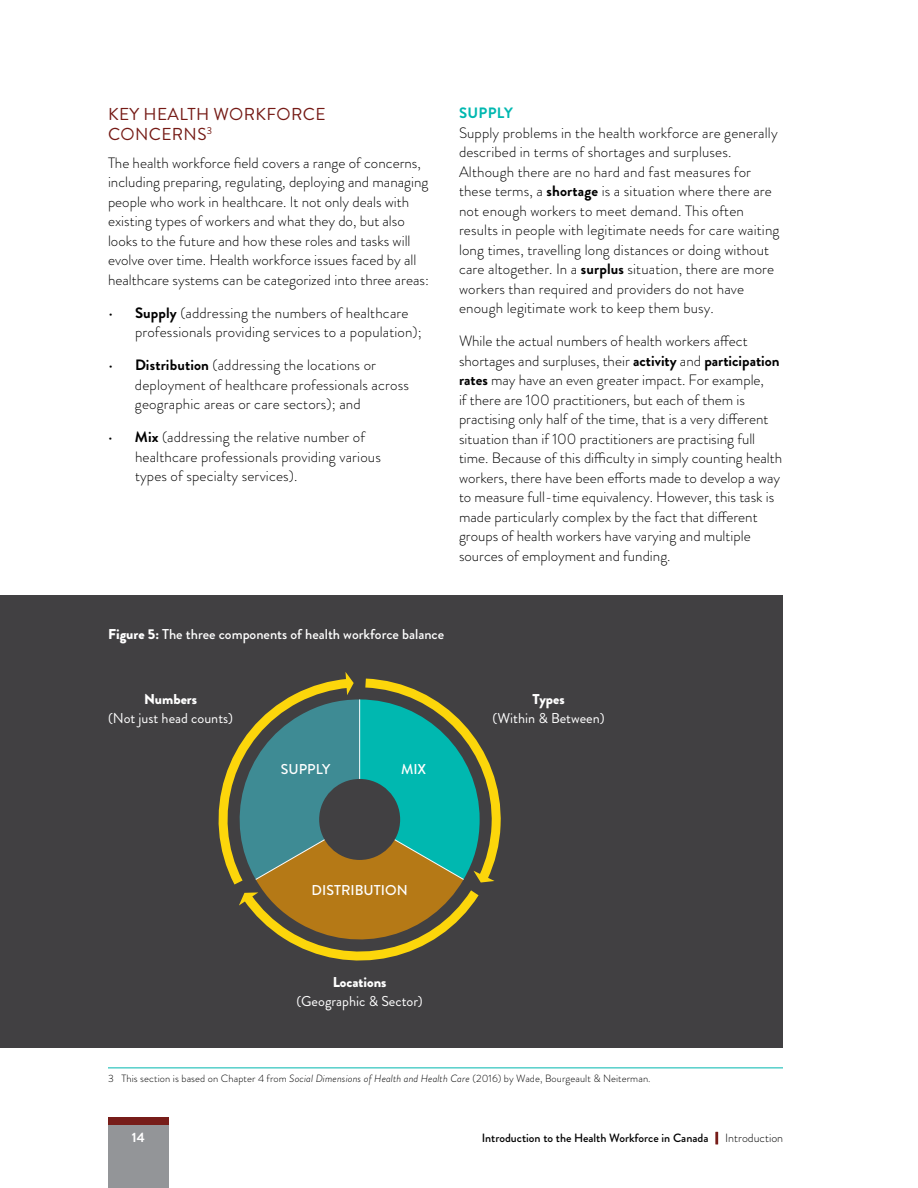
<style>
.page{position:relative;width:918px;height:1188px;background:#fff}
.page>*{position:absolute;margin:0;border:0;box-sizing:border-box;transform-origin:0 0}
.t1{font:17.25px/19.5px "Brandon Grotesque";letter-spacing:.02em;color:#751a15}
.t2{font:300 15px/19.5px "Brandon Grotesque";color:#000}
.t3{font:700 15px "Brandon Grotesque";letter-spacing:.02em;color:#00b8b0}
.t4{font:500 14.25px "Brandon Grotesque";color:#fff}
.t5{font:14.25px "Brandon Grotesque";color:#fff}
.t6{font:900 14.25px "Brandon Grotesque";color:#fff}
.t7{font:700 13.5px "Brandon Grotesque";color:#fff}
.t8{font:500 12px "Brandon Grotesque";color:#000}
.t9{font:300 10.5px "Brandon Grotesque";letter-spacing:.01em;color:#000}
.s1{font-weight:700}
.s2{font-weight:900}
.s3{font-style:italic}
.s4{color:#771d19}
.s5{font-weight:300}
</style>
<div class="page">
<div style="left:108px;top:1124px;width:61px;height:64px;background:#939598"></div>
<div style="left:108px;top:1117px;width:61px;height:7px;background:#771d19"></div>
<div style="left:0;top:595px;width:783px;height:453px;background:#414042"></div>
<svg style="left:218px;top:672px;width:283px;height:289px"></svg>
<hr style="left:108px;top:1068px;width:675px;height:1px;background:#00b8b0">
<p class="t1" style="left:108px;top:105px;width:219px">KEY HEALTH WORKFORCE<br>CONCERNS<sup>3</sup></p>
<p class="t2" style="left:108px;top:153px;width:322px">The health workforce field covers a range of concerns, including preparing, regulating, deploying and managing people who work in healthcare. It not only deals with existing types of workers and what they do, but also looks to the future and how these roles and tasks will evolve over time. Health workforce issues faced by all healthcare systems can be categorized into three areas:</p>
<p class="t2" style="left:135px;top:303px;width:288px;text-indent:-27px">• <span class="s1">Supply</span> (addressing the numbers of healthcare professionals providing services to a population);</p>
<p class="t2" style="left:135px;top:355px;width:275px;text-indent:-27px">• <span class="s1">Distribution</span> (addressing the locations or deployment of healthcare professionals across geographic areas or care sectors); and</p>
<p class="t2" style="left:135px;top:427px;width:247px;text-indent:-27px">• <span class="s1">Mix</span> (addressing the relative number of healthcare professionals providing various types of specialty services).</p>
<p class="t3" style="left:459px;top:103px;width:55px">SUPPLY</p>
<p class="t2" style="left:459px;top:123px;width:322px">Supply problems in the health workforce are generally described in terms of shortages and surpluses.<br>Although there are no hard and fast measures for these terms, a <span class="s1">shortage</span> is a situation where there are not enough workers to meet demand. This often results in people with legitimate needs for care waiting long times, travelling long distances or doing without care altogether. In a <span class="s1">surplus</span> situation, there are more workers than required and providers do not have enough legitimate work to keep them busy.</p>
<p class="t2" style="left:459px;top:332px;width:325px">While the actual numbers of health workers affect shortages and surpluses, their <span class="s1">activity</span> and <span class="s1">participation rates</span> may have an even greater impact. For example,<br>if there are 100 practitioners, but each of them is practising only half of the time, that is a very different situation than if 100 practitioners are practising full time. Because of this difficulty in simply counting health workers, there have been efforts made to develop a way to measure full-time equivalency. However, this task is made particularly complex by the fact that different groups of health workers have varying and multiple sources of employment and funding.</p>
<p class="t4" style="left:108px;top:624px;width:338px"><span class="s2">Figure 5:</span> The three components of health workforce balance</p>
<p class="t6" style="left:144px;top:689px;width:54px">Numbers</p>
<p class="t5" style="left:108px;top:708px;width:127px">(Not just head counts)</p>
<p class="t4" style="left:281px;top:759px;width:51px">SUPPLY</p>
<p class="t4" style="left:401px;top:759px;width:27px">MIX</p>
<p class="t6" style="left:533px;top:689px;width:34px">Types</p>
<p class="t5" style="left:493px;top:708px;width:113px">(Within &amp; Between)</p>
<p class="t4" style="left:312px;top:880px;width:98px">DISTRIBUTION</p>
<p class="t6" style="left:333px;top:972px;width:55px">Locations</p>
<p class="t5" style="left:297px;top:991px;width:128px">(Geographic &amp; Sector)</p>
<p class="t9" style="left:108px;top:1071px;width:544px">3 This section is based on Chapter 4 from <span class="s3">Social Dimensions of Health and Health Care</span> (2016) by Wade, Bourgeault &amp; Neiterman.</p>
<p class="t7" style="left:132px;top:1128px;width:14px">14</p>
<p class="t8" style="left:482px;top:1130px;width:303px">Introduction to the Health Workforce in Canada <span class="s4">|</span><span class="s5">Introduction</span></p>
</div>
